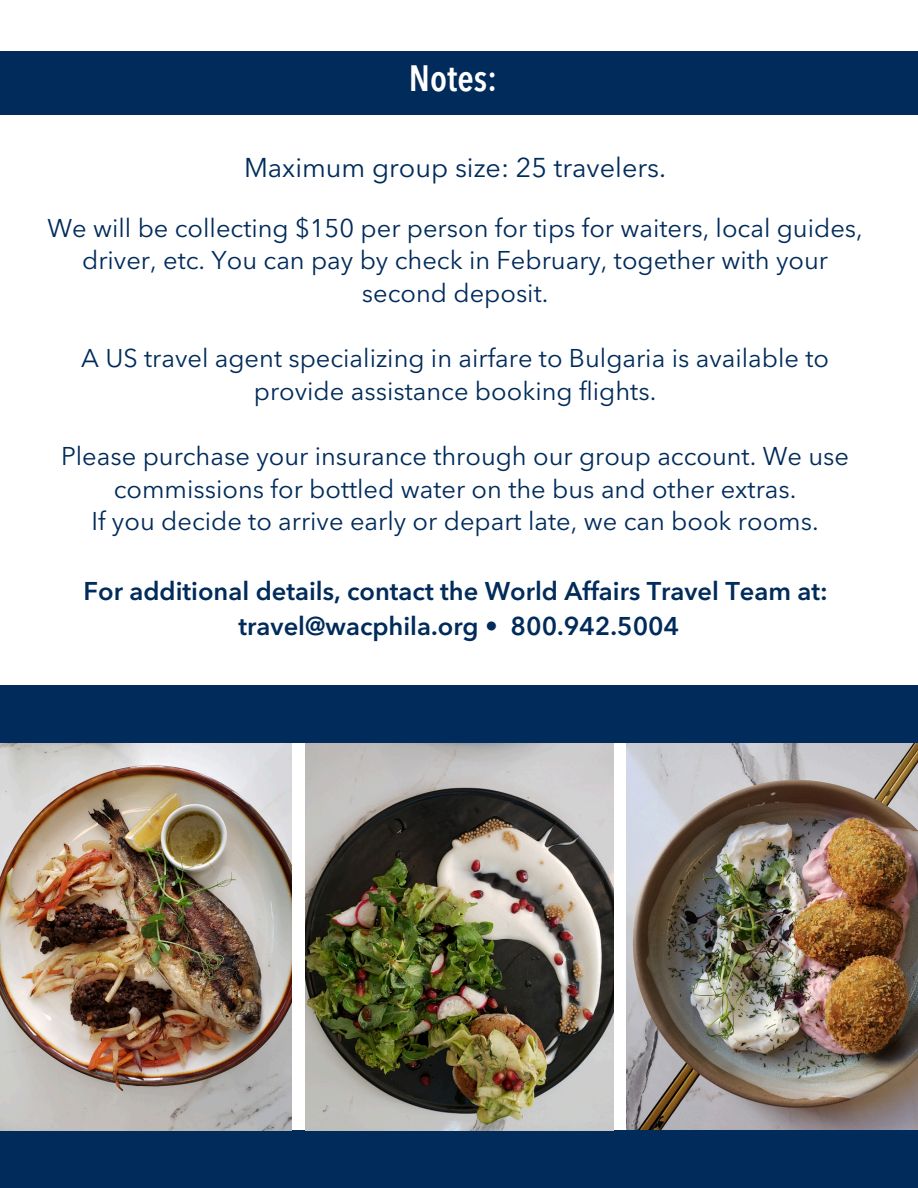
<style>
.page{position:relative;width:918px;height:1188px;background:#fff}
.page>*{position:absolute;margin:0;border:0;box-sizing:border-box;transform-origin:0 0}
.t1{font:600 condensed 36.3px "Avenir Next LT Pro";color:#fff}
.t2{font:27px "Avenir Next LT Pro";color:#002b5a}
.t3{font:25.5px/32.7px "Avenir Next LT Pro";color:#002b5a;text-align:center}
.t4{font:600 25.5px/34.8px "Avenir Next LT Pro";color:#002b5a;text-align:center}
</style>
<div class="page">
<img style="left:626px;top:743px;width:292px;height:387px">
<div style="left:0;top:1130px;width:918px;height:58px;background:#002b5a"></div>
<img style="left:0;top:743px;width:291px;height:388px">
<img style="left:305px;top:743px;width:308px;height:387px">
<div style="left:0;top:685px;width:918px;height:58px;background:#002b5a"></div>
<div style="left:0;top:51px;width:918px;height:63px;background:#002b5a"></div>
<p class="t1" style="left:409px;top:64px;width:90px">Notes:</p>
<p class="t2" style="left:244px;top:157px;width:424px">Maximum group size: 25 travelers.</p>
<p class="t3" style="left:47px;top:214px;width:817px">We will be collecting $150 per person for tips for waiters, local guides, driver, etc. You can pay by check in February, together with your second deposit.</p>
<p class="t3" style="left:81px;top:344px;width:749px">A US travel agent specializing in airfare to Bulgaria is available to provide assistance booking flights.</p>
<h2 class="t3" style="left:61px;top:442px;width:790px">Please purchase your insurance through our group account. We use commissions for bottled water on the bus and other extras.</h2>
<p class="t3" style="left:91px;top:507px;width:729px">If you decide to arrive early or depart late, we can book rooms.</p>
<p class="t4" style="left:84px;top:576px;width:746px">For additional details, contact the World Affairs Travel Team at: travel@wacphila.org • 800.942.5004</p>
</div>
